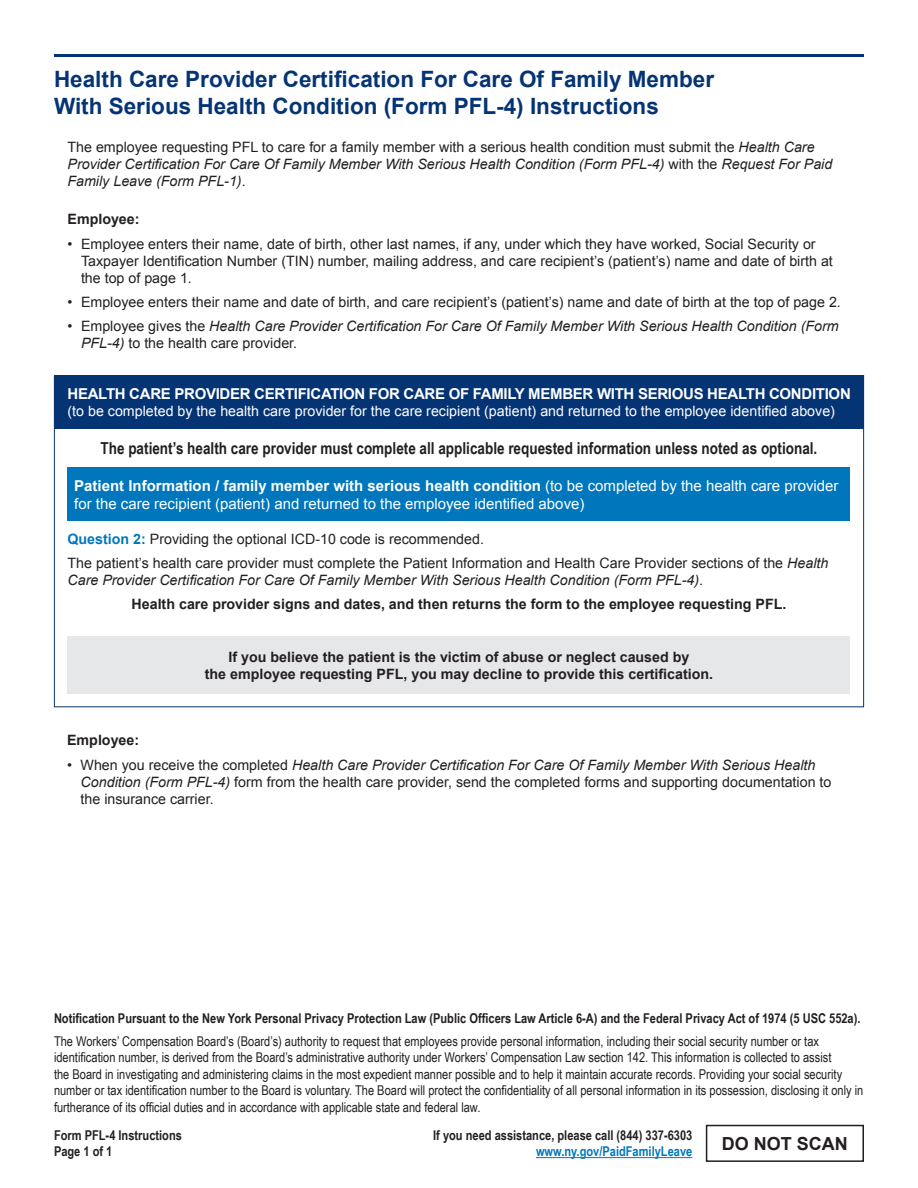
<style>
.page{position:relative;width:918px;height:1188px;background:#fff}
.page>*{position:absolute;margin:0;border:0;box-sizing:border-box;transform-origin:0 0}
.t1{font:700 22.5px/27px "Arial";color:#053474}
.t2{font:700 18px "Arial";color:#231f20}
.t3{font:700 16.5px "Arial Narrow";color:#231f20}
.t4{font:15px/18px "Arial";color:#fff}
.t5{font:700 15px "Arial";letter-spacing:-.02em;color:#fff}
.t6{font:14.25px/17.1px "Arial";color:#231f20}
.t7{font:italic 14.25px/17.1px "Arial";color:#231f20}
.t8{font:700 14.25px/17.1px "Arial";color:#231f20;text-align:center}
.t9{font:14.25px "Arial";color:#fff}
.t10{font:13.5px/16.5px "Arial Narrow";color:#231f20}
.t11{font:700 13.5px/16.2px "Arial Narrow";color:#231f20}
.t12{font:700 13.5px "Arial Narrow";color:#0077bd}
.s1{font-style:normal}
.s2{font-style:italic}
.s3{font-weight:700}
.s4{font-weight:700;color:#0077bd}
.s5{font-weight:700;font-style:normal}
</style>
<div class="page">
<hr style="left:54px;top:54px;width:810px;height:3px;background:#053474">
<hr style="left:536px;top:1157px;width:156px;height:1px;background:#0077bd">
<div style="left:54px;top:375px;width:810px;height:54px;background:#053474"></div>
<div style="left:68px;top:467px;width:782px;height:54px;background:#0077bd"></div>
<div style="left:68px;top:637px;width:782px;height:57px;background:#e6e7e9"></div>
<div style="left:706px;top:1125px;width:158px;height:37px;border:2px solid #231f20"></div>
<h1 class="t1" style="left:54px;top:66px;width:662px">Health Care Provider Certification For Care Of Family Member<br>With Serious Health Condition (Form PFL-4) Instructions</h1>
<p class="t7" style="left:67px;top:139px;width:766px"><span class="s1">The employee requesting PFL to care for a family member with a serious health condition must submit the</span> Health Care<br>Provider Certification For Care Of Family Member With Serious Health Condition (Form PFL-4) <span class="s1">with the</span> Request For Paid<br>Family Leave (Form PFL-1)<span class="s1">.</span></p>
<p class="t8" style="left:67px;top:210px;width:74px">Employee:</p>
<p class="t6" style="left:81px;top:236px;width:753px">Employee enters their name, date of birth, other last names, if any, under which they have worked, Social Security or<br>Taxpayer Identification Number (TIN) number, mailing address, and care recipient’s (patient’s) name and date of birth at the top of page 1.</p>
<p class="t6" style="left:81px;top:290px;width:761px;line-height:23.9px">Employee enters their name and date of birth, and care recipient’s (patient’s) name and date of birth at the top of page 2.<br>Employee gives the <span class="s2">Health Care Provider Certification For Care Of Family Member With Serious Health Condition (Form</span></p>
<p class="t6" style="left:81px;top:335px;width:218px"><span class="s2">PFL-4)</span> to the health care provider.</p>
<p class="t5" style="left:68px;top:384px;width:785px">HEALTH CARE PROVIDER CERTIFICATION FOR CARE OF FAMILY MEMBER WITH SERIOUS HEALTH CONDITION</p>
<p class="t9" style="left:68px;top:402px;width:769px">(to be completed by the health care provider for the care recipient (patient) and returned to the employee identified above)</p>
<p class="t3" style="left:101px;top:435px;width:718px">The patient’s health care provider must complete all applicable requested information unless noted as optional.</p>
<p class="t4" style="left:74px;top:477px;width:766px"><span class="s3">Patient Information / family member with serious health condition</span> (to be completed by the health care provider for the care recipient (patient) and returned to the employee identified above)</p>
<p class="t6" style="left:68px;top:528px;width:762px;line-height:23.9px"><span class="s4">Question 2:</span> Providing the optional ICD-10 code is recommended.<br>The patient’s health care provider must complete the Patient Information and Health Care Provider sections of the <span class="s2">Health</span></p>
<p class="t7" style="left:132px;top:569px;width:656px;line-height:23.9px;text-indent:-64px">Care Provider Certification For Care Of Family Member With Serious Health Condition (Form PFL-4)<span class="s1">.<br></span><span class="s5">Health care provider signs and dates, and then returns the form to the employee requesting PFL.</span></p>
<p class="t8" style="left:205px;top:649px;width:510px">If you believe the patient is the victim of abuse or neglect caused by<br>the employee requesting PFL, you may decline to provide this certification.</p>
<p class="t6" style="left:67px;top:236px;width:6px">•</p>
<p class="t6" style="left:67px;top:290px;width:6px;line-height:23.9px">• •</p>
<p class="t8" style="left:67px;top:731px;width:74px">Employee:</p>
<p class="t6" style="left:67px;top:757px;width:6px">•</p>
<p class="t6" style="left:81px;top:757px;width:752px">When you receive the completed <span class="s2">Health Care Provider Certification For Care Of Family Member With Serious Health<br>Condition (Form PFL-4)</span> form from the health care provider, send the completed forms and supporting documentation to the insurance carrier.</p>
<p class="t11" style="left:54px;top:1009px;width:808px">Notification Pursuant to the New York Personal Privacy Protection Law (Public Officers Law Article 6-A) and the Federal Privacy Act of 1974 (5 USC 552a).</p>
<p class="t10" style="left:54px;top:1032px;width:811px">The Workers’ Compensation Board’s (Board’s) authority to request that employees provide personal information, including their social security number or tax identification number, is derived from the Board’s administrative authority under Workers’ Compensation Law section 142. This information is collected to assist<br>the Board in investigating and administering claims in the most expedient manner possible and to help it maintain accurate records. Providing your social security number or tax identification number to the Board is voluntary. The Board will protect the confidentiality of all personal information in its possession, disclosing it only in furtherance of its official duties and in accordance with applicable state and federal law.</p>
<p class="t2" style="left:722px;top:1132px;width:128px">DO NOT SCAN</p>
<p class="t11" style="left:433px;top:1126px;width:261px">If you need assistance, please call (844) 337-6303</p>
<p class="t12" style="left:536px;top:1141px;width:158px">www.ny.gov/PaidFamilyLeave</p>
<p class="t11" style="left:54px;top:1126px;width:129px">Form PFL-4 Instructions<br>Page 1 of 1</p>
</div>
